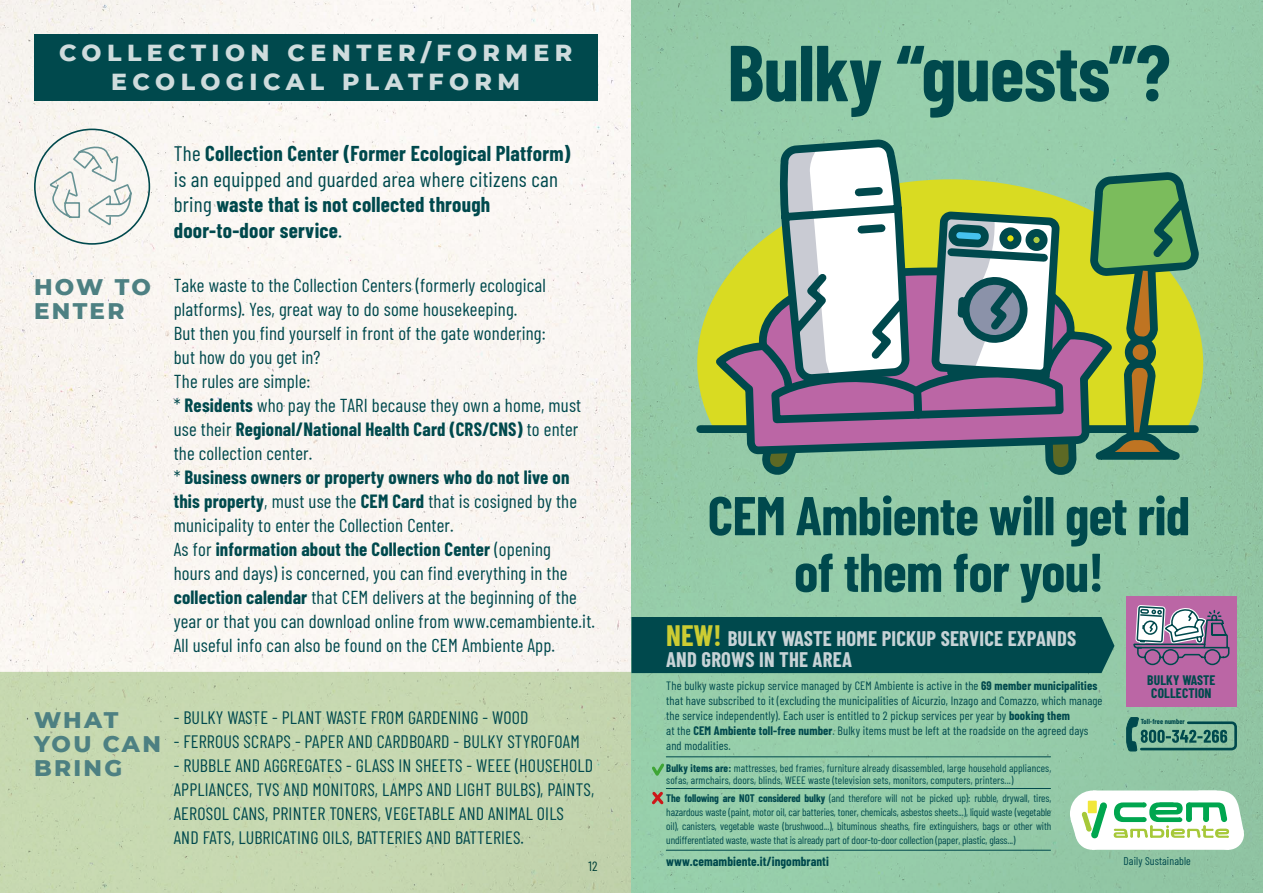
<style>
.page{position:relative;width:1263px;height:893px;background:#fff}
.page>*{position:absolute;margin:0;border:0;box-sizing:border-box;transform-origin:0 0}
.t1{font:700 79.2px "Barlow Condensed";letter-spacing:-.01em;color:#00494d}
.t2{font:700 54.6px/56.7px "Barlow Condensed";letter-spacing:-.01em;color:#00494d;text-align:center}
.t3{font:800 23.7px/28.5px "Montserrat";letter-spacing:.23em;color:#cfdcdd;text-align:center}
.t4{font:800 23.1px/24px "Montserrat";letter-spacing:.1em;color:#4d8082}
.t5{font:700 21px/25.5px "Barlow Condensed";letter-spacing:.01em;color:#00494d}
.t6{font:700 20.7px/21px "Barlow Condensed";letter-spacing:.01em;color:#c7d3d6}
.t7{font:18.75px/24px "Barlow Condensed";letter-spacing:.01em;color:#00494d}
.t8{font:18px/24px "Barlow Condensed";letter-spacing:.01em;color:#00494d}
.t9{font:700 13.5px/13.5px "Barlow Condensed";letter-spacing:.01em;color:#00494d}
.t10{font:13.5px "Barlow Condensed";color:#00494d}
.t11{font:700 12.9px "Barlow Condensed";letter-spacing:.005em;color:#00494d}
.t12{font:12.15px/15px "Barlow Condensed";letter-spacing:.01em;color:#00494d}
.t13{font:11.25px "Barlow Condensed";letter-spacing:.01em;color:#00494d}
.t14{font:10.65px/14px "Barlow Condensed";letter-spacing:.01em;color:#00494d}
.t15{font:700 7.05px "Barlow Condensed";letter-spacing:.01em;color:#00494d}
.s1{font-weight:400}
.s2{font-weight:700}
.s3{font-size:28.8px;color:#cc3}
</style>
<div class="page">
<div style="left:0;top:0;width:631px;height:672px;background:#faf6f2"></div>
<div style="left:34px;top:34px;width:563px;height:66px;background:#00494d"></div>
<div style="left:34px;top:129px;width:116px;height:116px;border:2px solid #00494d;border-radius:50%"></div>
<svg style="left:49px;top:145px;width:83px;height:81px"></svg>
<div style="left:0;top:672px;width:631px;height:221px;background:#c6d8b0"></div>
<div style="left:631px;top:0;width:632px;height:893px;background:#96cba9"></div>
<svg style="left:1086px;top:167px;width:113px;height:328px"></svg>
<svg style="left:693px;top:191px;width:510px;height:273px"></svg>
<svg style="left:755px;top:129px;width:325px;height:366px"></svg>
<svg style="left:1126px;top:717px;width:112px;height:35px"></svg>
<div style="left:631px;top:617px;width:483px;height:56px;background:#00494d"></div>
<svg style="left:652px;top:763px;width:12px;height:13px"></svg>
<svg style="left:652px;top:791px;width:12px;height:14px"></svg>
<hr style="left:666px;top:757px;width:384px;height:1px;background:#00494d">
<hr style="left:666px;top:850px;width:384px;height:1px;background:#00494d">
<hr style="left:666px;top:788px;width:384px;height:1px;background:#00494d">
<svg style="left:1071px;top:790px;width:173px;height:60px;background:#cceacf"></svg>
<div style="left:1126px;top:596px;width:110px;height:111px;background:#bb66a5"></div>
<svg style="left:1133px;top:605px;width:97px;height:61px"></svg>
<p class="t3" style="left:59px;top:37px;width:515px">COLLECTION CENTER/FORMER<br>ECOLOGICAL PLATFORM</p>
<p class="t5" style="left:174px;top:140px;width:398px"><span class="s1">The</span> Collection Center (Former Ecological Platform) <span class="s1">is an equipped and guarded area where citizens can bring</span> waste that is not collected through door-to-door service<span class="s1">.</span></p>
<p class="t4" style="left:34px;top:274px;width:118px">HOW TO<br>ENTER</p>
<p class="t7" style="left:174px;top:272px;width:423px">Take waste to the Collection Centers (formerly ecological platforms). Yes, great way to do some housekeeping.<br>But then you find yourself in front of the gate wondering:<br>but how do you get in?<br>The rules are simple:<br>* <span class="s2">Residents</span> who pay the TARI because they own a home, must use their <span class="s2">Regional/National Health Card (CRS/CNS)</span> to enter the collection center.<br>* <span class="s2">Business owners or property owners who do not live on this property</span>, must use the <span class="s2">CEM Card</span> that is cosigned by the municipality to enter the Collection Center.<br>As for <span class="s2">information about the Collection Center</span> (opening<br>hours and days) is concerned, you can find everything in the <span class="s2">collection calendar</span> that CEM delivers at the beginning of the year or that you can download online from www.cemambiente.it.<br>All useful info can also be found on the CEM Ambiente App.</p>
<p class="t4" style="left:34px;top:707px;width:128px">WHAT<br>YOU CAN<br>BRING</p>
<p class="t8" style="left:174px;top:704px;width:356px">- BULKY WASTE - PLANT WASTE FROM GARDENING - WOOD</p>
<p class="t8" style="left:174px;top:728px;width:407px">- FERROUS SCRAPS - PAPER AND CARDBOARD - BULKY STYROFOAM</p>
<p class="t8" style="left:174px;top:752px;width:422px">- RUBBLE AND AGGREGATES - GLASS IN SHEETS - WEEE (HOUSEHOLD APPLIANCES, TVS AND MONITORS, LAMPS AND LIGHT BULBS), PAINTS, AEROSOL CANS, PRINTER TONERS, VEGETABLE AND ANIMAL OILS<br>AND FATS, LUBRICATING OILS, BATTERIES AND BATTERIES.</p>
<p class="t10" style="left:588px;top:857px;width:11px">12</p>
<h1 class="t1" style="left:727px;top:16px;width:445px">Bulky “guests”?</h1>
<h2 class="t2" style="left:708px;top:484px;width:484px">CEM Ambiente will get rid of them for you!</h2>
<p class="t6" style="left:666px;top:627px;width:412px"><span class="s3">NEW!</span> BULKY WASTE HOME PICKUP SERVICE EXPANDS<br>AND GROWS IN THE AREA</p>
<p class="t12" style="left:666px;top:678px;width:438px">The bulky waste pickup service managed by CEM Ambiente is active in the <span class="s2">69 member municipalities </span>that have subscribed to it (excluding the municipalities of Aicurzio, Inzago and Comazzo, which manage the service independently). Each user is entitled to 2 pickup services per year by <span class="s2">booking them<br></span>at the <span class="s2">CEM Ambiente toll-free number</span>. Bulky items must be left at the roadside on the agreed days and modalities.</p>
<p class="t14" style="left:666px;top:761px;width:386px;line-height:12.1px"><span class="s2">Bulky items are:</span> mattresses, bed frames, furniture already disassembled, large household appliances, sofas, armchairs, doors, blinds, WEEE waste (television sets, monitors, computers, printers...)</p>
<p class="t14" style="left:666px;top:790px;width:386px;text-align:justify"><span class="s2">The following are NOT considered bulky</span> (and therefore will not be picked up): rubble, drywall, tires, hazardous waste (paint, motor oil, car batteries, toner, chemicals, asbestos sheets...), liquid waste (vegetable oil), canisters, vegetable waste (brushwood...), bituminous sheaths, fire extinguishers, bags or other with undifferentiated waste, waste that is already part of door-to-door collection (paper, plastic, glass...)</p>
<p class="t11" style="left:666px;top:852px;width:164px">www.cemambiente.it/ingombranti</p>
<p class="t9" style="left:1147px;top:672px;width:70px">BULKY WASTE<br>COLLECTION</p>
<p class="t15" style="left:1141px;top:717px;width:46px">Toll-free number</p>
<p class="t13" style="left:1123px;top:853px;width:69px">Daily Sustainable</p>
</div>
